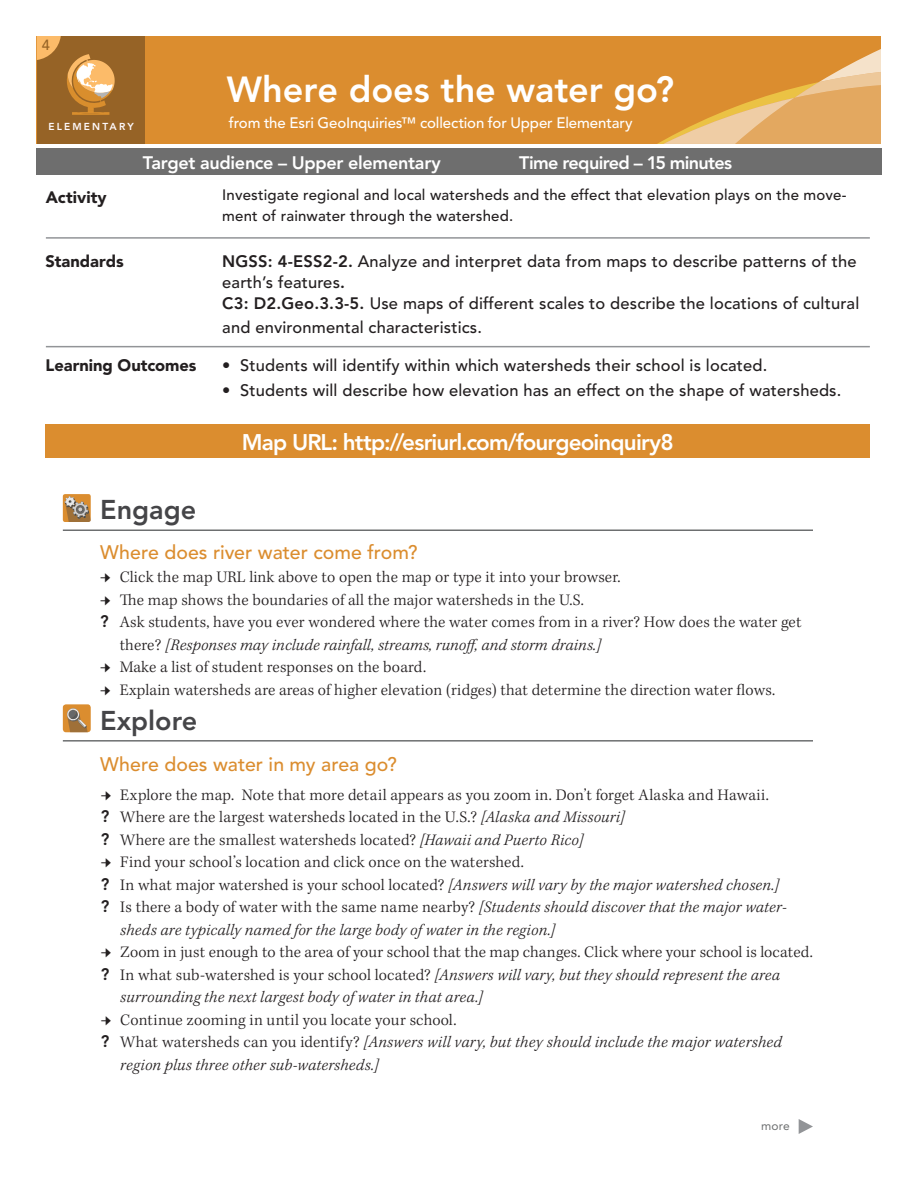
<style>
.page{position:relative;width:918px;height:1188px;background:#fff}
.page>*{position:absolute;margin:0;border:0;box-sizing:border-box;transform-origin:0 0}
.Header_white{font:800 36px "Avenir LT Std";color:#fff}
.Content_Head{font:800 27px "Avenir LT Std";color:#454548}
.Avenir_pp{font:800 22.5px "Avenir LT Std";letter-spacing:-.04em;color:#fff}
.Content_Subhead{font:500 19.5px "Avenir LT Std";letter-spacing:.005em;color:#db8d2f}
.Content_Head-2{font:800 18px "Avenir LT Std";letter-spacing:-.015em;color:#fff}
.Avenir_pp-2{font:800 18px "Avenir LT Std";letter-spacing:-.035em;color:#fff}
.t1{font:300 16.5px/22.5px "Kepler Std";letter-spacing:.01em;color:#231f20}
.t2{font:italic 300 16.5px/22.5px "Kepler Std";letter-spacing:.015em;color:#231f20}
.Avenir_pp-3{font:500 16.5px/21px "Avenir LT Std";letter-spacing:.01em;color:#231f20}
.Avenir_pp-4{font:900 16.5px "Avenir LT Std";color:#231f20}
.Avenir_pp-5{font:500 15px/21px "Avenir LT Std";letter-spacing:.01em;color:#231f20}
.Content_Head-3{font:500 15px "Avenir LT Std";letter-spacing:-.01em;color:#fff}
.t3{font:500 14.7px "Avenir LT Std";color:#966326}
.Kepler_bullet_pp{font:12px "Avenir LT Std";color:#6d6f70}
.t4{font:800 10.05px "Avenir LT Std";letter-spacing:.215em;color:#fef9fb}
.s1{font-weight:800}
.s2{font-family:"Avenir LT Std";font-weight:800}
.s3{font-style:italic}
.s4{font-family:"Avenir LT Std";font-weight:800;font-style:normal}
.s5{font-style:normal}
</style>
<div class="page">
<div style="left:36px;top:148px;width:845px;height:28px;background:#6e6e6e"></div>
<div style="left:37px;top:36px;width:844px;height:108px;background:#db8d2f"></div>
<div style="left:46px;top:424px;width:824px;height:34px;background:#db8d2f"></div>
<svg style="left:657px;top:49px;width:224px;height:95px"></svg>
<hr style="left:46px;top:237px;width:824px;height:2px;background:#929497">
<hr style="left:46px;top:346px;width:824px;height:1px;background:#929497">
<div style="left:37px;top:36px;width:108px;height:108px;background:#966326"></div>
<svg style="left:37px;top:36px;width:78px;height:79px"></svg>
<hr style="left:63px;top:740px;width:750px;height:2px;background:#6d6f70">
<hr style="left:63px;top:529px;width:750px;height:2px;background:#6d6f70">
<svg style="left:799px;top:1119px;width:14px;height:15px"></svg>
<div style="left:63px;top:494px;width:28px;height:28px;background:#db8d2f;border-radius:2px"></div>
<div style="left:63px;top:704px;width:28px;height:28px;background:#db8d2f;border-radius:3px"></div>
<svg style="left:65px;top:496px;width:26px;height:26px"></svg>
<svg style="left:67px;top:708px;width:21px;height:24px"></svg>
<p class="t3" style="left:42px;top:37px;width:10px">4</p>
<p class="t4" style="left:48px;top:120px;width:87px">ELEMENTARY</p>
<p class="Header_white" style="left:227px;top:69px;width:449px">Where does the water go?</p>
<p class="Content_Head-3" style="left:229px;top:115px;width:405px">from the Esri GeoInquiries™ collection for Upper Elementary</p>
<p class="Avenir_pp-2" style="left:519px;top:152px;width:214px">Time required – 15 minutes</p>
<p class="Content_Head-2" style="left:143px;top:152px;width:300px">Target audience – Upper elementary</p>
<p class="Avenir_pp-4" style="left:46px;top:187px;width:62px">Activity</p>
<p class="Avenir_pp-4" style="left:46px;top:251px;width:80px">Standards</p>
<p class="Avenir_pp-4" style="left:46px;top:355px;width:152px">Learning Outcomes</p>
<p class="Content_Head" style="left:100px;top:494px;width:98px">Engage</p>
<p class="Avenir_pp-5" style="left:222px;top:184px;width:626px">Investigate regional and local watersheds and the effect that elevation plays on the move&shy;ment of rainwater through the watershed.</p>
<p class="Avenir_pp-3" style="left:222px;top:251px;width:636px"><span class="s1">NGSS: 4-ESS2-2.</span> Analyze and interpret data from maps to describe patterns of the earth’s features<span class="s1">.</span></p>
<p class="Avenir_pp-3" style="left:222px;top:292px;width:639px;line-height:24px"><span class="s1">C3: D2.Geo.3.3-5.</span> Use maps of different scales to describe the locations of cultural and environmental characteristics.</p>
<p class="Avenir_pp-3" style="left:222px;top:355px;width:547px">• Students will identify within which watersheds their school is located.</p>
<p class="Avenir_pp-3" style="left:222px;top:381px;width:621px">• Students will describe how elevation has an effect on the shape of watersheds.</p>
<p class="Avenir_pp" style="left:242px;top:429px;width:433px">Map URL: http://esriurl.com/fourgeoinquiry8</p>
<p class="Content_Subhead" style="left:100px;top:541px;width:319px">Where does river water come from?</p>
<p class="t1" style="left:120px;top:567px;width:502px">Click the map URL link above to open the map or type it into your browser.</p>
<p class="t1" style="left:120px;top:589px;width:466px">The map shows the boundaries of all the major watersheds in the U.S.</p>
<p class="t1" style="left:120px;top:612px;width:683px;text-indent:-20px"><span class="s2">?</span> Ask students, have you ever wondered where the water comes from in a river? How does the water get there? <span class="s3">[Responses may include rainfall, streams, runoff, and storm drains.]</span></p>
<p class="t1" style="left:120px;top:657px;width:308px">Make a list of student responses on the board.</p>
<p class="t1" style="left:120px;top:679px;width:657px">Explain watersheds are areas of higher elevation (ridges) that determine the direction water flows.</p>
<p class="Content_Head" style="left:100px;top:704px;width:99px">Explore</p>
<p class="Content_Subhead" style="left:100px;top:753px;width:298px">Where does water in my area go?</p>
<p class="t1" style="left:120px;top:784px;width:650px">Explore the map. Note that more detail appears as you zoom in. Don’t forget Alaska and Hawaii.</p>
<p class="t1" style="left:101px;top:807px;width:526px"><span class="s2">?</span> Where are the largest watersheds located in the U.S.? <span class="s3">[Alaska and Missouri]</span></p>
<p class="t1" style="left:101px;top:829px;width:484px"><span class="s2">?</span> Where are the smallest watersheds located? <span class="s3">[Hawaii and Puerto Rico]</span></p>
<p class="t1" style="left:120px;top:852px;width:405px">Find your school’s location and click once on the watershed.</p>
<p class="t2" style="left:101px;top:874px;width:680px"><span class="s4">?</span> <span class="s5">In what major watershed is your school located?</span> [Answers will vary by the major watershed chosen.]</p>
<p class="t2" style="left:120px;top:897px;width:668px;text-indent:-20px"><span class="s4">?</span> <span class="s5">Is there a body of water with the same name nearby?</span> [Students should discover that the major water&shy;sheds are typically named for the large body of water in the region.]</p>
<p class="t1" style="left:120px;top:942px;width:694px">Zoom in just enough to the area of your school that the map changes. Click where your school is located.</p>
<p class="t2" style="left:120px;top:964px;width:661px;text-indent:-20px"><span class="s4">?</span> <span class="s5">In what sub-watershed is your school located?</span> [Answers will vary, but they should represent the area surrounding the next largest body of water in that area.]</p>
<p class="t1" style="left:120px;top:1009px;width:338px">Continue zooming in until you locate your school.</p>
<p class="t2" style="left:120px;top:1032px;width:663px;text-indent:-20px"><span class="s4">?</span> <span class="s5">What watersheds can you identify?</span> [Answers will vary, but they should include the major watershed region plus three other sub-watersheds.]</p>
<p class="Kepler_bullet_pp" style="left:761px;top:1118px;width:30px">more</p>
</div>
